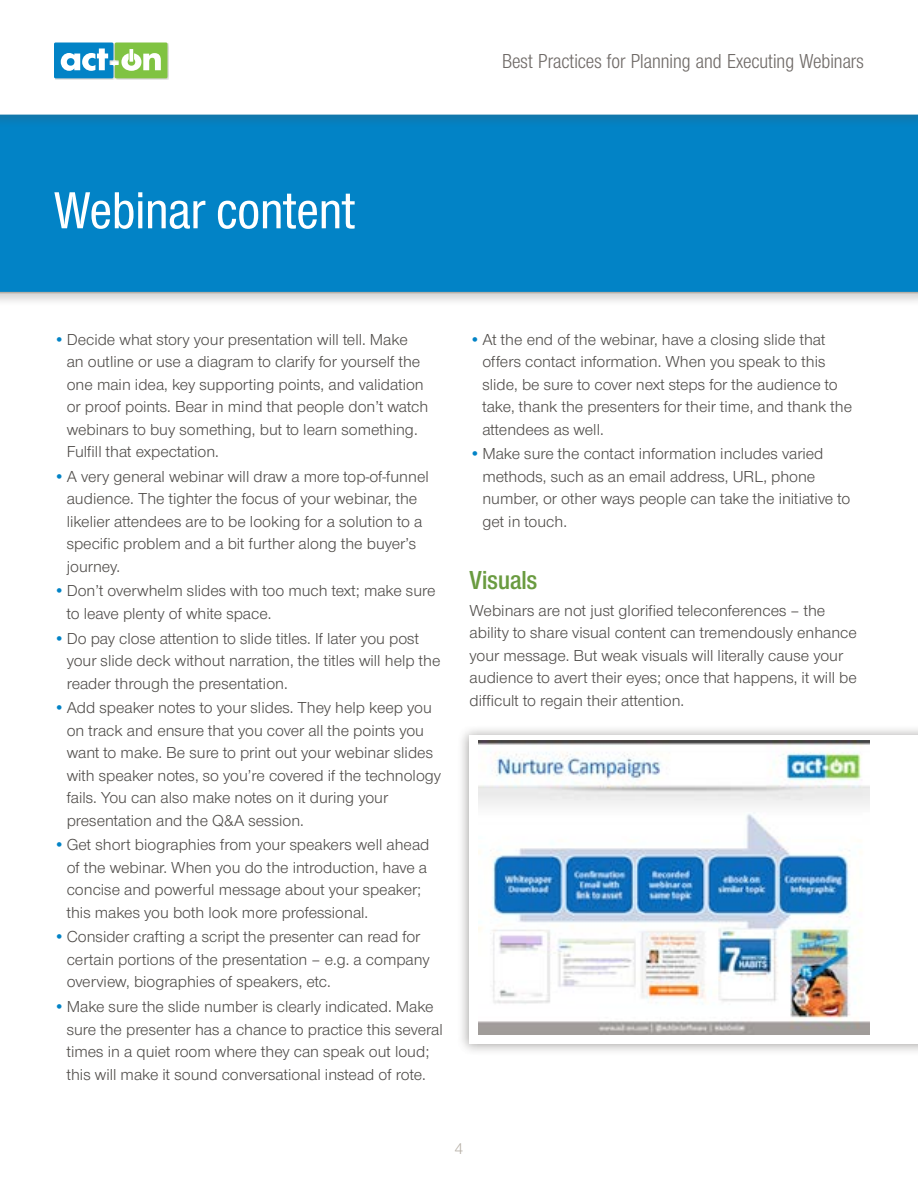
<style>
.page{position:relative;width:918px;height:1188px;background:#fff}
.page>*{position:absolute;margin:0;border:0;box-sizing:border-box;transform-origin:0 0}
.t1{font:54px "Nimbus Sans Novus TOT Med Con";color:#fff}
.t2{font:27px "Nimbus Sans Novus TOT Sem Bol Con";color:#6a9b40}
.t3{font:21px "Nimbus Sans Novus TOT Reg Con";color:#6f6a67}
.t4{font:16.5px/22.5px "Nimbus Sans Novus TOT";color:#4f4c49}
.t5{font:16.5px "Nimbus Sans Novus TOT";color:#b6afa6}
.s1{color:#0283c6}
</style>
<div class="page">
<div style="left:0;top:95px;width:918px;height:211px;background:#4f4c49;opacity:.25"></div>
<div style="left:0;top:127px;width:918px;height:166px;background:#0283c6"></div>
<div style="left:0;top:0;width:918px;height:127px;background:#4f4c49;opacity:.25"></div>
<svg style="left:0;top:0;width:918px;height:115px"></svg>
<div style="left:55px;top:42px;width:114px;height:37px;background:#accd8c"></div>
<svg style="left:54px;top:43px;width:113px;height:35px;background:#71baa8"></svg>
<svg style="left:129px;top:49px;width:4px;height:13px"></svg>
<div style="left:456px;top:724px;width:462px;height:332px;background:#4f4c49;opacity:.5"></div>
<div style="left:470px;top:735px;width:448px;height:309px;background:#fff"></div>
<img style="left:479px;top:741px;width:391px;height:293px">
<p class="t3" style="left:502px;top:49px;width:363px">Best Practices for Planning and Executing Webinars</p>
<h1 class="t1" style="left:54px;top:180px;width:303px">Webinar content</h1>
<p class="t4" style="left:67px;top:328px;width:363px;text-indent:-13px"><span class="s1">•</span> Decide what story your presentation will tell. Make an outline or use a diagram to clarify for yourself the one main idea, key supporting points, and validation or proof points. Bear in mind that people don’t watch webinars to buy something, but to learn something.<br>Fulfill that expectation.</p>
<p class="t4" style="left:67px;top:465px;width:364px;text-indent:-13px"><span class="s1">•</span> A very general webinar will draw a more top-of-funnel audience. The tighter the focus of your webinar, the likelier attendees are to be looking for a solution to a specific problem and a bit further along the buyer’s journey.</p>
<p class="t4" style="left:67px;top:580px;width:370px;text-indent:-13px"><span class="s1">•</span> Don’t overwhelm slides with too much text; make sure to leave plenty of white space.</p>
<p class="t4" style="left:67px;top:627px;width:375px;text-indent:-13px"><span class="s1">•</span> Do pay close attention to slide titles. If later you post your slide deck without narration, the titles will help the reader through the presentation.</p>
<p class="t4" style="left:67px;top:697px;width:376px;text-indent:-13px"><span class="s1">•</span> Add speaker notes to your slides. They help keep you on track and ensure that you cover all the points you want to make. Be sure to print out your webinar slides with speaker notes, so you’re covered if the technology fails. You can also make notes on it during your presentation and the Q&amp;A session.</p>
<p class="t4" style="left:67px;top:834px;width:364px;text-indent:-13px"><span class="s1">•</span> Get short biographies from your speakers well ahead of the webinar. When you do the introduction, have a concise and powerful message about your speaker; this makes you both look more professional.</p>
<p class="t4" style="left:67px;top:926px;width:364px;text-indent:-13px"><span class="s1">•</span> Consider crafting a script the presenter can read for certain portions of the presentation – e.g. a company overview, biographies of speakers, etc.</p>
<p class="t4" style="left:67px;top:995px;width:378px;text-indent:-13px"><span class="s1">•</span> Make sure the slide number is clearly indicated. Make sure the presenter has a chance to practice this several times in a quiet room where they can speak out loud; this will make it sound conversational instead of rote.</p>
<p class="t4" style="left:482px;top:328px;width:371px;text-indent:-13px"><span class="s1">•</span> At the end of the webinar, have a closing slide that offers contact information. When you speak to this slide, be sure to cover next steps for the audience to take, thank the presenters for their time, and thank the attendees as well.</p>
<p class="t4" style="left:482px;top:443px;width:369px;text-indent:-13px"><span class="s1">•</span> Make sure the contact information includes varied methods, such as an email address, URL, phone number, or other ways people can take the initiative to get in touch.</p>
<h2 class="t2" style="left:470px;top:564px;width:69px">Visuals</h2>
<p class="t4" style="left:470px;top:599px;width:389px">Webinars are not just glorified teleconferences – the ability to share visual content can tremendously enhance your message. But weak visuals will literally cause your audience to avert their eyes; once that happens, it will be difficult to regain their attention.</p>
<p class="t5" style="left:454px;top:1139px;width:11px">4</p>
</div>
